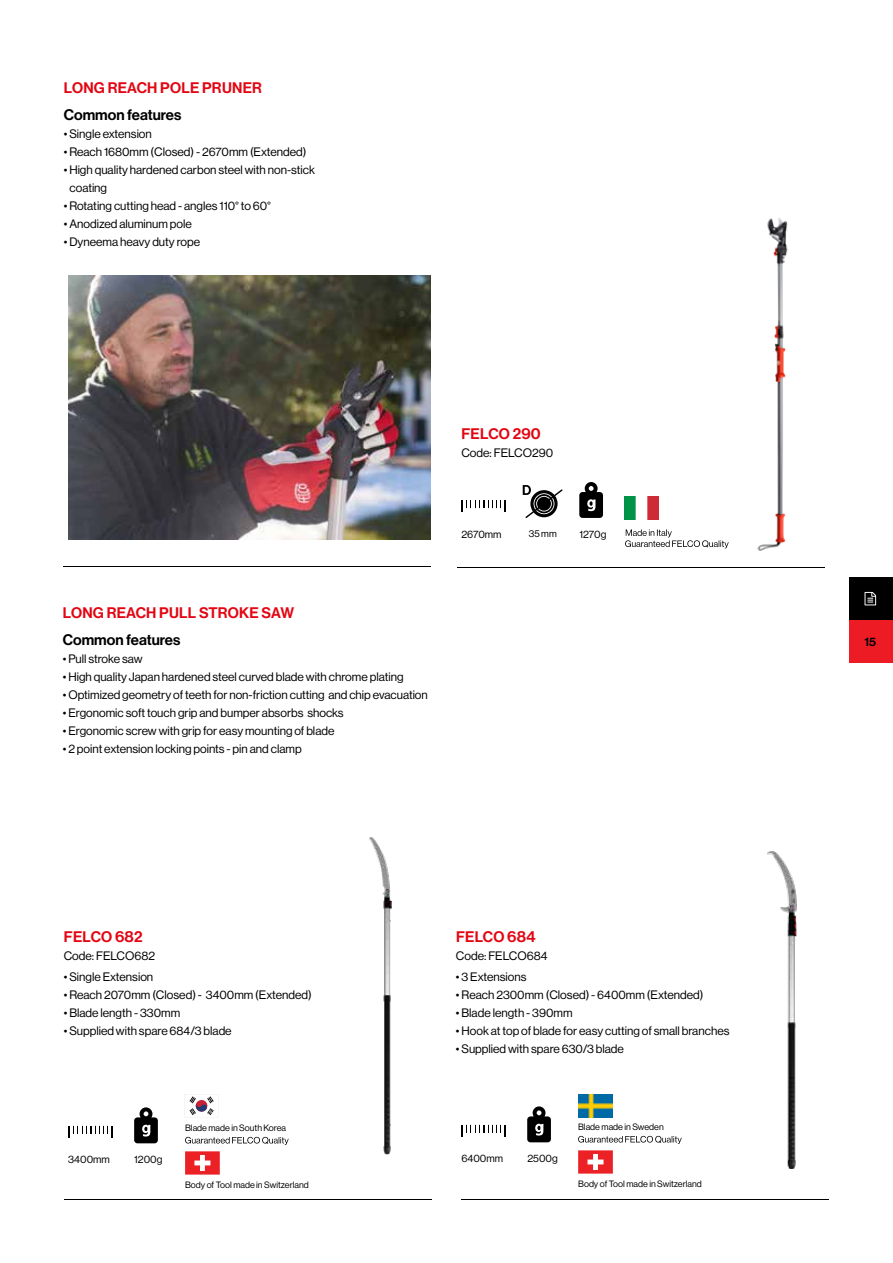
<style>
.page{position:relative;width:893px;height:1263px;background:#fff}
.page>*{position:absolute;margin:0;border:0;box-sizing:border-box;transform-origin:0 0}
.t1{font:15px "N Haas Grotesk DS Pro 65 Md";letter-spacing:.015em;color:#e30512}
.t2{font:15px "N Haas Grotesk DS Pro 65 Md";color:#000}
.t3{font:12px/18px "N Haas Grotesk DS Pro 55 Rg";color:#000}
.t4{font:12px "N Haas Grotesk DS Pro 65 Md";color:#000}
.t5{font:10.5px "N Haas Grotesk DS Pro 55 Rg";color:#000}
.t6{font:9.75px "N Haas Grotesk DS Pro 55 Rg";color:#000}
.t7{font:9px "N Haas Grotesk DS Pro 55 Rg";color:#000}
</style>
<div class="page">
<hr style="left:63px;top:566px;width:368px;height:1px;background:#000">
<hr style="left:457px;top:567px;width:368px;height:1px;background:#000">
<hr style="left:461px;top:1199px;width:368px;height:1px;background:#000">
<hr style="left:64px;top:1199px;width:368px;height:1px;background:#000">
<svg style="left:461px;top:500px;width:45px;height:12px"></svg>
<svg style="left:461px;top:1125px;width:45px;height:12px"></svg>
<svg style="left:68px;top:1126px;width:45px;height:12px"></svg>
<svg style="left:579px;top:482px;width:24px;height:36px"></svg>
<svg style="left:527px;top:1106px;width:24px;height:36px"></svg>
<svg style="left:134px;top:1107px;width:24px;height:36px"></svg>
<img style="left:757px;top:218px;width:31px;height:333px">
<svg style="left:625px;top:529px;width:104px;height:19px"></svg>
<img style="left:624px;top:497px;width:35px;height:23px">
<svg style="left:578px;top:1150px;width:35px;height:23px"></svg>
<svg style="left:185px;top:1151px;width:35px;height:23px"></svg>
<svg style="left:578px;top:1136px;width:104px;height:8px"></svg>
<svg style="left:185px;top:1137px;width:104px;height:8px"></svg>
<svg style="left:184px;top:1094px;width:35px;height:22px"></svg>
<img style="left:578px;top:1095px;width:35px;height:22px">
<img style="left:369px;top:837px;width:23px;height:317px">
<img style="left:768px;top:851px;width:28px;height:318px">
<img style="left:68px;top:275px;width:363px;height:265px">
<svg style="left:523px;top:485px;width:40px;height:33px"></svg>
<div style="left:849px;top:577px;width:44px;height:43px;background:#000"></div>
<svg style="left:864px;top:592px;width:12px;height:13px"></svg>
<div style="left:849px;top:620px;width:44px;height:42px;background:#ed1c24"></div>
<p class="t1" style="left:64px;top:79px;width:200px">LONG REACH POLE PRUNER</p>
<p class="t2" style="left:64px;top:106px;width:119px">Common features</p>
<p class="t3" style="left:64px;top:124px;width:90px">• Single extension</p>
<p class="t3" style="left:64px;top:142px;width:244px">• Reach 1680mm (Closed) - 2670mm (Extended)</p>
<p class="t3" style="left:70px;top:160px;width:247px;text-indent:-6px">• High quality hardened carbon steel with non-stick coating</p>
<p class="t3" style="left:64px;top:196px;width:209px">• Rotating cutting head - angles 110° to 60°</p>
<p class="t3" style="left:64px;top:214px;width:130px">• Anodized aluminum pole</p>
<p class="t3" style="left:64px;top:232px;width:138px">• Dyneema heavy duty rope</p>
<p class="t1" style="left:63px;top:604px;width:233px">LONG REACH PULL STROKE SAW</p>
<p class="t2" style="left:63px;top:631px;width:119px">Common features</p>
<p class="t3" style="left:63px;top:649px;width:81px">• Pull stroke saw</p>
<p class="t3" style="left:63px;top:667px;width:342px">• High quality Japan hardened steel curved blade with chrome plating</p>
<p class="t3" style="left:63px;top:685px;width:367px">• Optimized geometry of teeth for non-friction cutting and chip evacuation</p>
<p class="t3" style="left:63px;top:703px;width:282px">• Ergonomic soft touch grip and bumper absorbs shocks</p>
<p class="t3" style="left:63px;top:721px;width:273px">• Ergonomic screw with grip for easy mounting of blade</p>
<p class="t3" style="left:63px;top:739px;width:240px">• 2 point extension locking points - pin and clamp</p>
<p class="t1" style="left:461px;top:425px;width:81px">FELCO 290</p>
<p class="t3" style="left:461px;top:444px;width:93px">Code: FELCO290</p>
<p class="t5" style="left:461px;top:528px;width:42px">2670mm</p>
<p class="t6" style="left:529px;top:528px;width:29px">35 mm</p>
<p class="t5" style="left:579px;top:528px;width:28px">1270g</p>
<p class="t1" style="left:64px;top:928px;width:80px">FELCO 682</p>
<p class="t3" style="left:64px;top:946px;width:93px">Code: FELCO682</p>
<p class="t3" style="left:64px;top:968px;width:91px">• Single Extension</p>
<p class="t3" style="left:64px;top:986px;width:250px">• Reach 2070mm (Closed) - 3400mm (Extended)</p>
<p class="t3" style="left:64px;top:1004px;width:118px">• Blade length - 330mm</p>
<p class="t3" style="left:64px;top:1022px;width:169px">• Supplied with spare 684/3 blade</p>
<p class="t1" style="left:456px;top:928px;width:81px">FELCO 684</p>
<p class="t3" style="left:456px;top:946px;width:93px">Code: FELCO684</p>
<p class="t3" style="left:456px;top:968px;width:72px">• 3 Extensions</p>
<p class="t3" style="left:456px;top:986px;width:249px">• Reach 2300mm (Closed) - 6400mm (Extended)</p>
<p class="t3" style="left:456px;top:1004px;width:118px">• Blade length - 390mm</p>
<p class="t3" style="left:456px;top:1022px;width:275px">• Hook at top of blade for easy cutting of small branches</p>
<p class="t3" style="left:456px;top:1040px;width:170px">• Supplied with spare 630/3 blade</p>
<p class="t7" style="left:185px;top:1123px;width:103px">Blade made in South Korea</p>
<p class="t7" style="left:578px;top:1122px;width:87px">Blade made in Sweden</p>
<p class="t5" style="left:134px;top:1153px;width:30px">1200g</p>
<p class="t5" style="left:527px;top:1152px;width:32px">2500g</p>
<p class="t5" style="left:68px;top:1154px;width:43px">3400mm</p>
<p class="t5" style="left:461px;top:1153px;width:43px">6400mm</p>
<p class="t7" style="left:185px;top:1180px;width:125px">Body of Tool made in Switzerland</p>
<p class="t7" style="left:578px;top:1179px;width:125px">Body of Tool made in Switzerland</p>
<p class="t4" style="left:864px;top:634px;width:13px">15</p>
</div>
